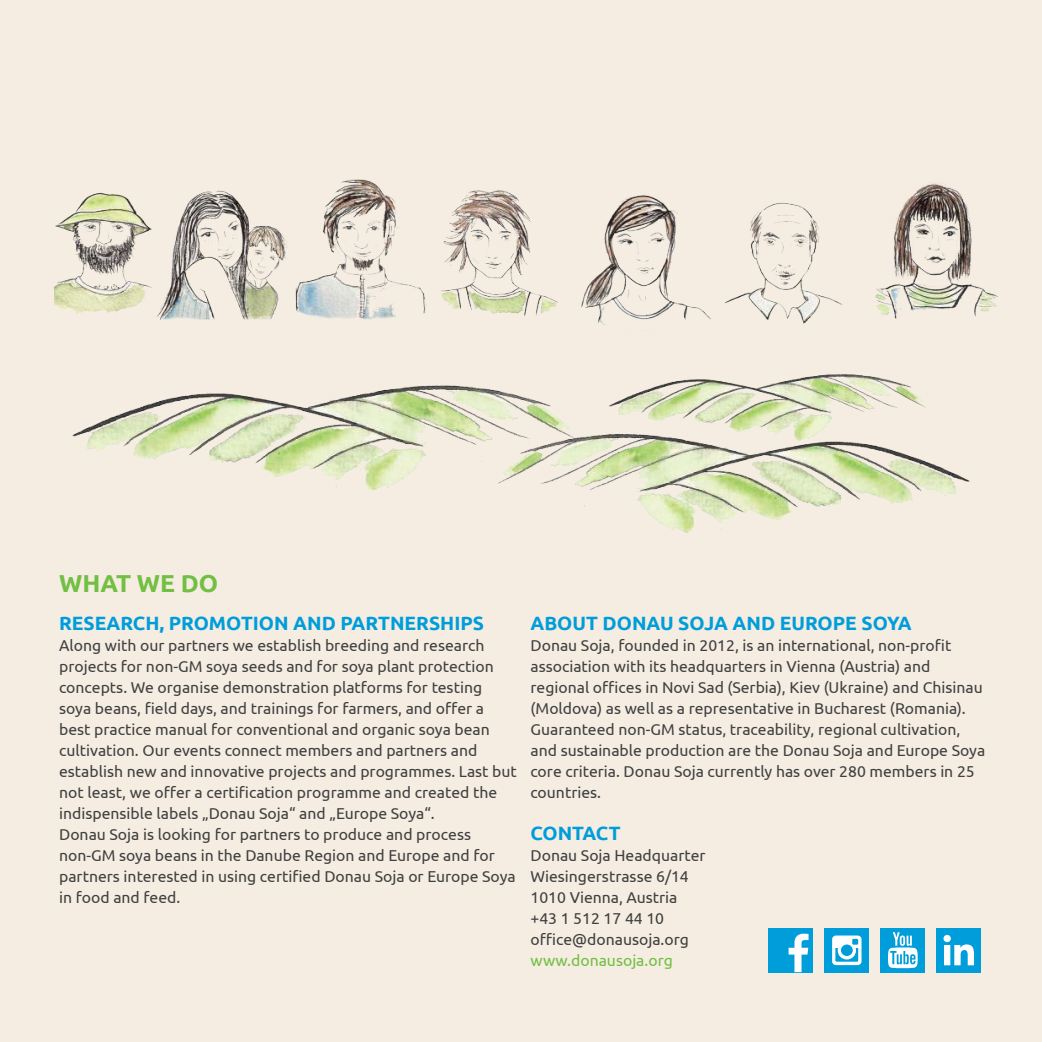
<style>
.page{position:relative;width:1042px;height:1042px;background:#f5ede1}
.page>*{position:absolute;margin:0;border:0;box-sizing:border-box;transform-origin:0 0}
.t1{font:700 24.5px "Ubuntu";color:#71bf43}
.t2{font:700 19.25px "Ubuntu";color:#009ddb}
.t3{font:15.75px/21px "Ubuntu";color:#404041}
.t4{font:15.75px "Ubuntu";color:#71bf43}
</style>
<div class="page">
<div style="left:768px;top:928px;width:45px;height:44px;background:#009ddb"></div>
<svg style="left:788px;top:933px;width:20px;height:39px"></svg>
<div style="left:824px;top:928px;width:45px;height:45px;background:#009ddb"></div>
<svg style="left:832px;top:935px;width:29px;height:30px"></svg>
<div style="left:880px;top:928px;width:45px;height:44px;background:#009ddb"></div>
<svg style="left:888px;top:932px;width:29px;height:36px"></svg>
<div style="left:936px;top:927px;width:45px;height:45px;background:#009ddb"></div>
<svg style="left:943px;top:935px;width:31px;height:30px"></svg>
<img style="left:54px;top:179px;width:372px;height:141px">
<img style="left:441px;top:190px;width:270px;height:135px">
<img style="left:724px;top:183px;width:274px;height:141px">
<img style="left:72px;top:385px;width:497px;height:106px">
<img style="left:489px;top:429px;width:481px;height:104px">
<img style="left:606px;top:374px;width:326px;height:74px">
<h1 class="t1" style="left:59px;top:573px;width:161px">WHAT WE DO</h1>
<p class="t2" style="left:59px;top:615px;width:426px">RESEARCH, PROMOTION AND PARTNERSHIPS</p>
<p class="t3" style="left:59px;top:634px;width:459px">Along with our partners we establish breeding and research projects for non-GM soya seeds and for soya plant protection concepts. We organise demonstration platforms for testing soya beans, field days, and trainings for farmers, and offer a best practice manual for conventional and organic soya bean cultivation. Our events connect members and partners and establish new and innovative projects and programmes. Last but not least, we offer a certification programme and created the indispensible labels „Donau Soja“ and „Europe Soya“.<br>Donau Soja is looking for partners to produce and process non-GM soya beans in the Danube Region and Europe and for partners interested in using certified Donau Soja or Europe Soya in food and feed.</p>
<p class="t2" style="left:530px;top:611px;width:383px">ABOUT DONAU SOJA AND EUROPE SOYA</p>
<p class="t3" style="left:530px;top:634px;width:456px">Donau Soja, founded in 2012, is an international, non-profit association with its headquarters in Vienna (Austria) and regional offices in Novi Sad (Serbia), Kiev (Ukraine) and Chisinau (Moldova) as well as a representative in Bucharest (Romania).<br>Guaranteed non-GM status, traceability, regional cultivation, and sustainable production are the Donau Soja and Europe Soya core criteria. Donau Soja currently has over 280 members in 25 countries.</p>
<p class="t2" style="left:530px;top:825px;width:92px">CONTACT</p>
<p class="t3" style="left:530px;top:844px;width:177px">Donau Soja Headquarter<br>Wiesingerstrasse 6/14<br>1010 Vienna, Austria +43 1 512 17 44 10 office@donausoja.org</p>
<p class="t4" style="left:530px;top:951px;width:144px">www.donausoja.org</p>
</div>
